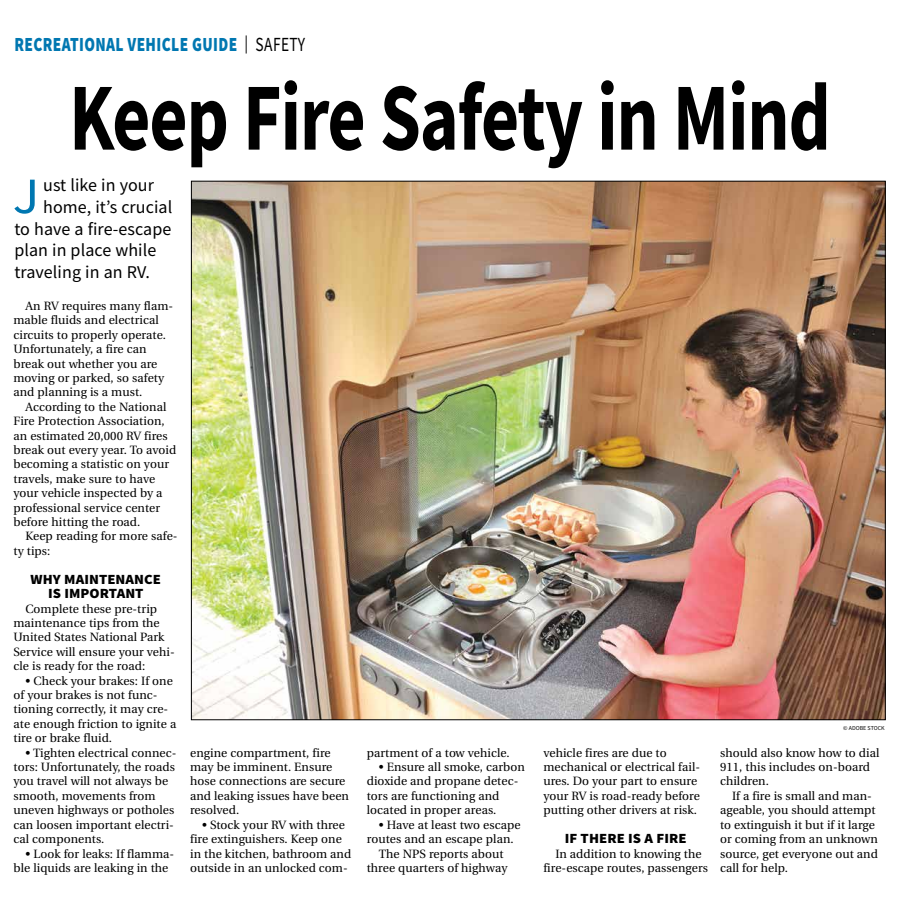
<style>
.page{position:relative;width:900px;height:908px;background:#fff}
.page>*{position:absolute;margin:0;border:0;box-sizing:border-box;transform-origin:0 0}
.t1{font:700 96px "Source Sans Pro";letter-spacing:-.015em;color:#000;scale:.77 1}
.t2{font:50.9px "Source Sans Pro";color:#0077b1;scale:1.1 1}
.t3{font:900 20px "Source Sans Pro";letter-spacing:.025em;color:#0077b1;scale:.77 1}
.t4{font:18px "Source Sans Pro";letter-spacing:.005em;color:#000}
.t5{font:900 14px/14.4px "Source Sans Pro";letter-spacing:.005em;color:#000;text-align:center;scale:1.05 1}
.t6{font:12px/14.4px "Utopia";letter-spacing:.005em;color:#000}
.t7{font:6px "Source Sans Pro";color:#000}
.s1{font-weight:400;font-size:18px;color:#000}
.s2{font-weight:400;color:#000}
</style>
<div class="page">
<img style="left:193px;top:183px;width:691px;height:534px">
<h3 class="t3" style="left:14px;top:31px;width:379px">RECREATIONAL VEHICLE GUIDE <span class="s1">|</span> <span class="s2">SAFETY</span></h3>
<h1 class="t1" style="left:69px;top:53px;width:991px">Keep Fire Safety in Mind</h1>
<h2 class="t2" style="left:13px;top:164px;width:26px">J</h2>
<h3 class="t4" style="left:43px;top:174px;width:112px">ust like in your</h3>
<h3 class="t4" style="left:43px;top:195px;width:131px">home, it’s crucial</h3>
<h3 class="t4" style="left:14px;top:217px;width:159px">to have a fire-escape</h3>
<h3 class="t4" style="left:14px;top:239px;width:144px">plan in place while</h3>
<h3 class="t4" style="left:14px;top:260px;width:137px">traveling in an RV.</h3>
<p class="t6" style="left:14px;top:299px;width:161px;text-indent:12px">An RV requires many flam&shy;mable fluids and electrical circuits to properly operate.<br>Unfortunately, a fire can break out whether you are moving or parked, so safety and planning is a must.</p>
<p class="t6" style="left:14px;top:399px;width:164px;text-indent:12px">According to the National<br>Fire Protection Association, an estimated 20,000 RV fires break out every year. To avoid becoming a statistic on your travels, make sure to have your vehicle inspected by a professional service center before hitting the road.</p>
<p class="t6" style="left:14px;top:529px;width:166px;text-indent:12px">Keep reading for more safe&shy;ty tips:</p>
<p class="t5" style="left:31px;top:571px;width:126px">WHY MAINTENANCE<br>IS IMPORTANT</p>
<p class="t6" style="left:14px;top:601px;width:163px;text-indent:12px">Complete these pre-trip maintenance tips from the<br>United States National Park<br>Service will ensure your vehi&shy;cle is ready for the road:</p>
<p class="t6" style="left:14px;top:673px;width:164px;text-indent:12px">• Check your brakes: If one of your brakes is not func&shy;tioning correctly, it may cre&shy;ate enough friction to ignite a tire or brake fluid.</p>
<p class="t6" style="left:14px;top:745px;width:164px;text-indent:12px">• Tighten electrical connec&shy;tors: Unfortunately, the roads you travel will not always be smooth, movements from uneven highways or potholes can loosen important electri&shy;cal components.</p>
<p class="t6" style="left:14px;top:846px;width:162px;text-indent:12px">• Look for leaks: If flamma&shy;ble liquids are leaking in the</p>
<p class="t6" style="left:190px;top:745px;width:160px">engine compartment, fire may be imminent. Ensure hose connections are secure and leaking issues have been resolved.</p>
<p class="t6" style="left:190px;top:817px;width:163px;text-indent:12px">• Stock your RV with three fire extinguishers. Keep one in the kitchen, bathroom and outside in an unlocked com-</p>
<p class="t6" style="left:367px;top:745px;width:144px">partment of a tow vehicle.</p>
<p class="t6" style="left:367px;top:759px;width:160px;text-indent:12px">• Ensure all smoke, carbon dioxide and propane detec&shy;tors are functioning and located in proper areas.</p>
<p class="t6" style="left:379px;top:817px;width:143px">• Have at least two escape</p>
<p class="t6" style="left:367px;top:831px;width:148px">routes and an escape plan.</p>
<p class="t6" style="left:379px;top:846px;width:126px">The NPS reports about</p>
<p class="t6" style="left:367px;top:860px;width:142px">three quarters of highway</p>
<p class="t6" style="left:543px;top:745px;width:158px">vehicle fires are due to mechanical or electrical fail&shy;ures. Do your part to ensure your RV is road-ready before putting other drivers at risk.</p>
<p class="t5" style="left:565px;top:830px;width:118px">IF THERE IS A FIRE</p>
<p class="t6" style="left:543px;top:846px;width:166px;text-align:center">In addition to knowing the fire-escape routes, passengers</p>
<p class="t7" style="left:843px;top:724px;width:43px">© ADOBE STOCK</p>
<p class="t6" style="left:720px;top:745px;width:161px">should also know how to dial<br>911, this includes on-board children.</p>
<p class="t6" style="left:720px;top:788px;width:159px;text-indent:12px">If a fire is small and man&shy;ageable, you should attempt to extinguish it but if it large or coming from an unknown source, get everyone out and call for help.</p>
</div>
